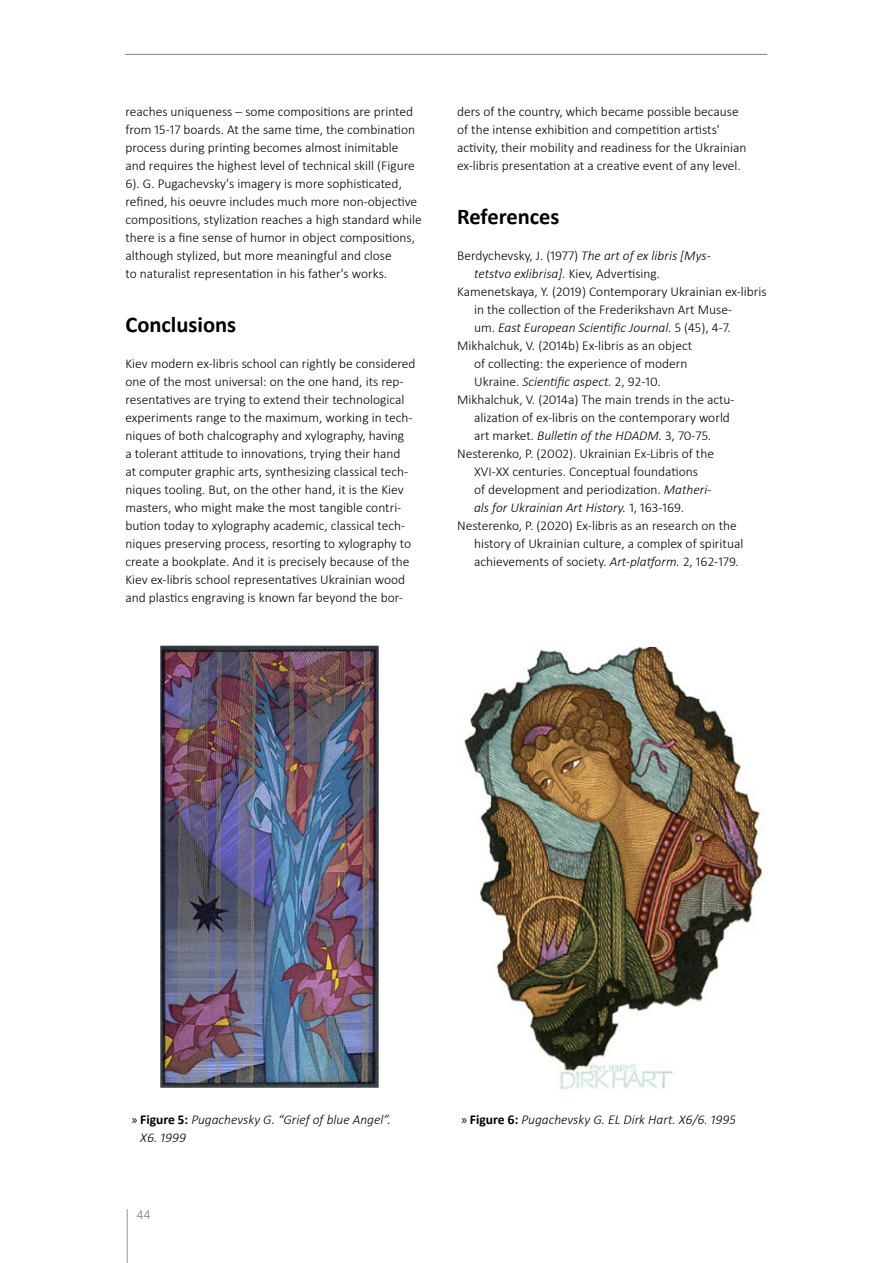
<style>
.page{position:relative;width:893px;height:1263px;background:#fff}
.page>*{position:absolute;margin:0;border:0;box-sizing:border-box;transform-origin:0 0}
.t1{font:700 22.5px "Calibri";color:#000}
.t2{font:300 13.5px/18px "Calibri";color:#000}
.t3{font:italic 300 13.5px/18px "Calibri";color:#000}
.t4{font:300 13.5px "Calibri";color:#77787b}
.s1{font-style:italic}
.s2{font-style:normal}
.s3{font-family:"Myriad Pro";font-weight:400;font-style:normal}
.s4{font-weight:700;font-style:normal}
</style>
<div class="page">
<hr style="left:127px;top:1209px;width:1px;height:54px;background:#939598">
<hr style="left:125px;top:54px;width:642px;height:1px;background:#808285">
<img style="left:161px;top:645px;width:217px;height:443px">
<img style="left:464px;top:646px;width:301px;height:444px">
<p class="t2" style="left:125px;top:102px;width:298px">reaches uniqueness – some compositions are printed from 15-17 boards. At the same time, the combination process during printing becomes almost inimitable and requires the highest level of technical skill (Figure 6). G. Pugachevsky's imagery is more sophisticated, refined, his oeuvre includes much more non-objective compositions, stylization reaches a high standard while there is a fine sense of humor in object compositions, although stylized, but more meaningful and close<br>to naturalist representation in his father's works.</p>
<h1 class="t1" style="left:125px;top:308px;width:112px">Conclusions</h1>
<p class="t2" style="left:125px;top:354px;width:292px">Kiev modern ex-libris school can rightly be considered one of the most universal: on the one hand, its rep&shy;resentatives are trying to extend their technological experiments range to the maximum, working in tech&shy;niques of both chalcography and xylography, having<br>a tolerant attitude to innovations, trying their hand<br>at computer graphic arts, synthesizing classical tech&shy;niques tooling. But, on the other hand, it is the Kiev masters, who might make the most tangible contri&shy;bution today to xylography academic, classical tech&shy;niques preserving process, resorting to xylography to create a bookplate. And it is precisely because of the Kiev ex-libris school representatives Ukrainian wood and plastics engraving is known far beyond the bor-</p>
<p class="t2" style="left:457px;top:102px;width:291px">ders of the country, which became possible because of the intense exhibition and competition artists' activity, their mobility and readiness for the Ukrainian ex-libris presentation at a creative event of any level.</p>
<h1 class="t1" style="left:457px;top:200px;width:104px">References</h1>
<p class="t2" style="left:457px;top:246px;width:255px">Berdychevsky, J. (1977) <span class="s1">The art of ex libris [Mys-</span></p>
<p class="t3" style="left:474px;top:264px;width:188px">tetstvo exlibrisa]. <span class="s2">Kiev, Advertising.</span></p>
<p class="t2" style="left:457px;top:282px;width:311px">Kamenetskaya, Y. (2019) Contemporary Ukrainian ex-libris</p>
<p class="t2" style="left:474px;top:300px;width:259px">in the collection of the Frederikshavn Art Muse-</p>
<p class="t3" style="left:474px;top:318px;width:258px"><span class="s2">um.</span> East European Scientific Journal. <span class="s2">5 (45), 4-7.</span></p>
<p class="t2" style="left:457px;top:336px;width:237px">Mikhalchuk, V. (2014b) Ex-libris as an object</p>
<p class="t2" style="left:474px;top:354px;width:215px">of collecting: the experience of modern</p>
<p class="t3" style="left:474px;top:372px;width:188px"><span class="s2">Ukraine.</span> Scientific aspect. <span class="s2">2, 92-10.</span></p>
<p class="t2" style="left:457px;top:390px;width:279px">Mikhalchuk, V. (2014а) The main trends in the actu-</p>
<p class="t2" style="left:474px;top:408px;width:257px">alization of ex-libris on the contemporary world</p>
<p class="t3" style="left:474px;top:426px;width:239px"><span class="s2">art market.</span> Bulletin of the HDADM. <span class="s2">3, 70-75.</span></p>
<p class="t2" style="left:457px;top:444px;width:258px">Nesterenko, P. (2002). Ukrainian Ex-Libris of the</p>
<p class="t2" style="left:474px;top:462px;width:225px">XVI-XX centuries. Conceptual foundations</p>
<p class="t2" style="left:474px;top:480px;width:239px">of development and periodization. <span class="s1">Matheri-</span></p>
<p class="t3" style="left:474px;top:498px;width:211px">als for Ukrainian Art History. <span class="s2">1, 163-169.</span></p>
<p class="t2" style="left:457px;top:516px;width:281px">Nesterenko, P. (2020) Ex-libris as an research on the</p>
<p class="t2" style="left:474px;top:534px;width:271px">history of Ukrainian culture, a complex of spiritual</p>
<p class="t2" style="left:474px;top:552px;width:266px">achievements of society. <span class="s1">Art-platform.</span> 2, 162-179.</p>
<p class="t3" style="left:140px;top:1110px;width:252px;text-indent:-9px"><span class="s3">»</span> <span class="s4">Figure 5:</span> Pugachevsky G. “Grief of blue Angel”.<br>X6. 1999</p>
<p class="t3" style="left:461px;top:1110px;width:276px"><span class="s3">»</span> <span class="s4">Figure 6:</span> Pugachevsky G. EL Dirk Hart. X6/6. 1995</p>
<p class="t4" style="left:137px;top:1206px;width:15px">44</p>
</div>
